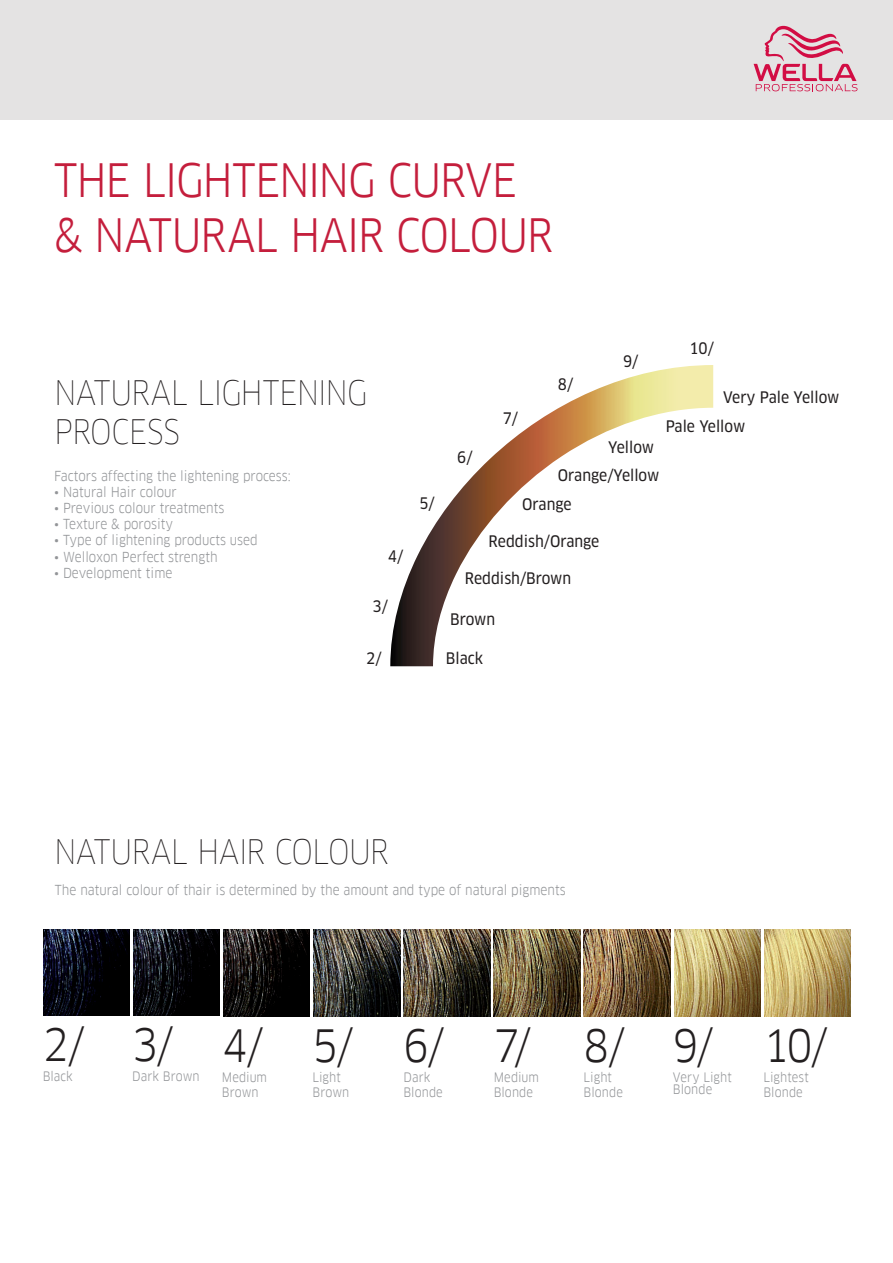
<style>
.page{position:relative;width:893px;height:1263px;background:#fff}
.page>*{position:absolute;margin:0;border:0;box-sizing:border-box;transform-origin:0 0}
.t1{font:45px/54.8px "Clan Narrow";letter-spacing:-.03em;color:#c41e3c}
.t2{font:43.5px "Clan Narrow";color:#231f20}
.t3{font:100 33px/39.6px "Clan Narrow";letter-spacing:-.02em;color:#231f20}
.t4{font:15.6px "Clan Narrow News";color:#231f20}
.t5{font:13.5px "Clan Narrow";color:#939598}
.t6{font:12.75px/15.3px "Clan Narrow";letter-spacing:.005em;color:#939598}
</style>
<div class="page">
<div style="left:0;top:0;width:893px;height:119px;background:#e4e3e3"></div>
<img style="left:223px;top:930px;width:87px;height:86px">
<img style="left:133px;top:929px;width:87px;height:87px">
<img style="left:43px;top:929px;width:87px;height:86px">
<img style="left:314px;top:930px;width:86px;height:86px">
<img style="left:404px;top:930px;width:86px;height:86px">
<img style="left:494px;top:930px;width:86px;height:86px">
<img style="left:584px;top:930px;width:86px;height:86px">
<img style="left:674px;top:930px;width:86px;height:86px">
<img style="left:764px;top:930px;width:86px;height:86px">
<svg style="left:390px;top:365px;width:323px;height:301px"></svg>
<svg style="left:754px;top:26px;width:103px;height:65px"></svg>
<h1 class="t1" style="left:54px;top:153px;width:501px">THE LIGHTENING CURVE &amp; NATURAL HAIR COLOUR</h1>
<h3 class="t3" style="left:54px;top:373px;width:315px">NATURAL LIGHTENING<br>PROCESS</h3>
<p class="t5" style="left:54px;top:468px;width:238px">Factors affecting the lightening process:</p>
<p class="t5" style="left:54px;top:484px;width:124px">• Natural Hair colour</p>
<p class="t5" style="left:54px;top:501px;width:172px">• Previous colour treatments</p>
<p class="t5" style="left:54px;top:517px;width:121px">• Texture &amp; porosity</p>
<p class="t5" style="left:54px;top:533px;width:205px">• Type of lightening products used</p>
<p class="t5" style="left:54px;top:549px;width:165px">• Welloxon Perfect strength</p>
<p class="t5" style="left:54px;top:565px;width:120px">• Development time</p>
<p class="t4" style="left:388px;top:547px;width:17px">4/</p>
<p class="t4" style="left:372px;top:597px;width:17px">3/</p>
<p class="t4" style="left:419px;top:493px;width:17px">5/</p>
<p class="t4" style="left:457px;top:447px;width:17px">6/</p>
<p class="t4" style="left:503px;top:409px;width:17px">7/</p>
<p class="t4" style="left:558px;top:374px;width:17px">8/</p>
<p class="t4" style="left:623px;top:351px;width:17px">9/</p>
<p class="t4" style="left:608px;top:437px;width:47px">Yellow</p>
<p class="t4" style="left:558px;top:465px;width:103px">Orange/Yellow</p>
<p class="t4" style="left:522px;top:495px;width:51px">Orange</p>
<p class="t4" style="left:689px;top:339px;width:26px">10/</p>
<p class="t4" style="left:723px;top:388px;width:118px">Very Pale Yellow</p>
<p class="t4" style="left:666px;top:416px;width:81px">Pale Yellow</p>
<p class="t4" style="left:489px;top:531px;width:112px">Reddish/Orange</p>
<p class="t4" style="left:465px;top:568px;width:108px">Reddish/Brown</p>
<p class="t4" style="left:450px;top:610px;width:47px">Brown</p>
<p class="t4" style="left:366px;top:649px;width:17px">2/</p>
<p class="t4" style="left:446px;top:649px;width:39px">Black</p>
<h3 class="t3" style="left:54px;top:832px;width:336px">NATURAL HAIR COLOUR</h3>
<p class="t5" style="left:55px;top:883px;width:512px">The natural colour of thair is determined by the amount and type of natural pigments</p>
<h2 class="t2" style="left:43px;top:1021px;width:44px">2/</h2>
<p class="t6" style="left:43px;top:1068px;width:32px">Black</p>
<h2 class="t2" style="left:132px;top:1021px;width:43px">3/</h2>
<p class="t6" style="left:132px;top:1069px;width:69px">Dark Brown</p>
<h2 class="t2" style="left:222px;top:1022px;width:43px">4/</h2>
<p class="t6" style="left:222px;top:1069px;width:47px">Medium<br>Brown</p>
<h2 class="t2" style="left:313px;top:1022px;width:42px">5/</h2>
<p class="t6" style="left:313px;top:1069px;width:38px">Light<br>Brown</p>
<h2 class="t2" style="left:403px;top:1022px;width:42px">6/</h2>
<p class="t6" style="left:403px;top:1069px;width:41px">Dark<br>Blonde</p>
<h2 class="t2" style="left:494px;top:1022px;width:39px">7/</h2>
<p class="t6" style="left:494px;top:1069px;width:47px">Medium<br>Blonde</p>
<h2 class="t2" style="left:584px;top:1022px;width:43px">8/</h2>
<p class="t6" style="left:584px;top:1069px;width:41px">Light<br>Blonde</p>
<h2 class="t2" style="left:673px;top:1022px;width:42px">9/</h2>
<p class="t6" style="left:673px;top:1071px;width:60px;line-height:12.5px">Very Light<br>Blonde</p>
<h2 class="t2" style="left:763px;top:1022px;width:66px">10/</h2>
<p class="t6" style="left:763px;top:1069px;width:47px">Lightest<br>Blonde</p>
</div>
